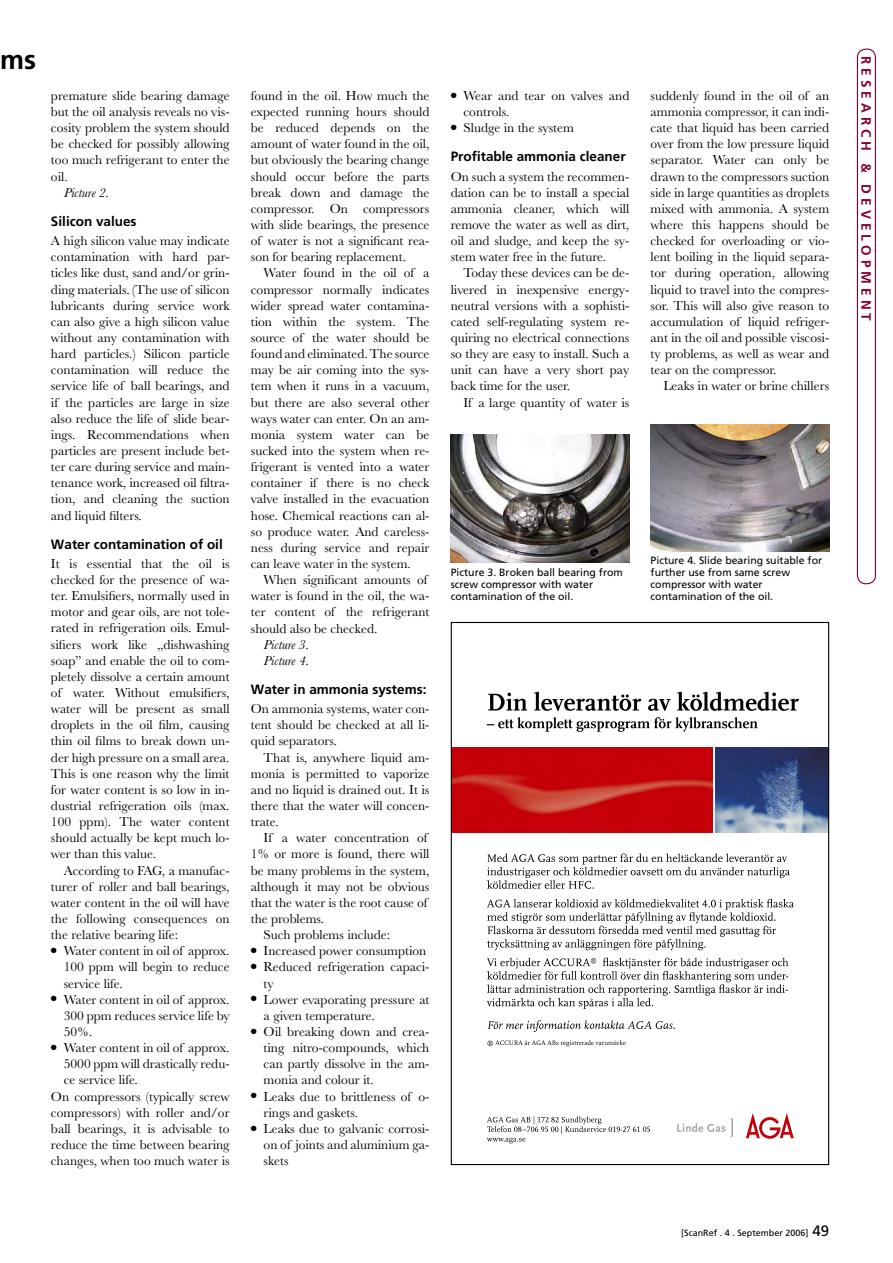
<style>
.page{position:relative;width:893px;height:1263px;background:#fff}
.page>*{position:absolute;margin:0;border:0;box-sizing:border-box;transform-origin:0 0}
.t1{font:700 27px "Frutiger";color:#000}
.t2{font:13.5px/16.2px "Baskerville MT Std";color:#000;text-align:justify}
.t3{font:700 13.5px "Frutiger";color:#000}
.t4{font:italic 13.5px/16.2px "Baskerville MT Std";color:#000}
.t5{font:700 13.5px "Frutiger";letter-spacing:.3em;color:#87002d}
.t6{font:10.5px/12px "Frutiger";color:#000}
.t7{font:9px "Frutiger";color:#000}
.s1{font-size:15px}
</style>
<div class="page">
<div style="left:857px;top:49px;width:19px;height:535px;border:1px solid #87002d;border-radius:9px"></div>
<img style="left:716px;top:747px;width:111px;height:85px">
<img style="left:453px;top:747px;width:259px;height:85px">
<svg style="left:677px;top:1118px;width:56px;height:19px"></svg>
<svg style="left:746px;top:1113px;width:48px;height:26px"></svg>
<svg style="left:487px;top:853px;width:303px;height:36px"></svg>
<svg style="left:487px;top:899px;width:307px;height:51px"></svg>
<svg style="left:487px;top:958px;width:301px;height:51px"></svg>
<svg style="left:488px;top:1020px;width:187px;height:12px"></svg>
<svg style="left:487px;top:1040px;width:139px;height:7px"></svg>
<svg style="left:487px;top:1116px;width:163px;height:28px"></svg>
<svg style="left:488px;top:692px;width:311px;height:19px"></svg>
<svg style="left:487px;top:717px;width:270px;height:15px"></svg>
<img style="left:451px;top:435px;width:178px;height:127px">
<img style="left:651px;top:424px;width:178px;height:128px">
<h1 class="t1" style="left:0;top:49px;width:37px">ms</h1>
<p class="t2" style="left:51px;top:89px;width:180px">premature slide bearing damage but the oil analysis reveals no vis&shy;cosity problem the system should be checked for possibly allowing too much refrigerant to enter the oil.</p>
<p class="t4" style="left:64px;top:185px;width:47px">Picture 2.</p>
<p class="t3" style="left:51px;top:216px;width:87px">Silicon values</p>
<p class="t2" style="left:51px;top:234px;width:180px">A high silicon value may indicate contamination with hard par&shy;ticles like dust, sand and/or grin&shy;ding materials. (The use of silicon lubricants during service work can also give a high silicon value without any contamination with hard particles.) Silicon particle contamination will reduce the service life of ball bearings, and if the particles are large in size also reduce the life of slide bear&shy;ings. Recommendations when particles are present include bet&shy;ter care during service and main&shy;tenance work, increased oil filtra&shy;tion, and cleaning the suction and liquid filters.</p>
<p class="t3" style="left:51px;top:539px;width:173px">Water contamination of oil</p>
<p class="t2" style="left:51px;top:557px;width:180px">It is essential that the oil is checked for the presence of wa&shy;ter. Emulsifiers, normally used in motor and gear oils, are not tole&shy;rated in refrigeration oils. Emul&shy;sifiers work like „dishwashing soap” and enable the oil to com&shy;pletely dissolve a certain amount of water. Without emulsifiers, water will be present as small droplets in the oil film, causing thin oil films to break down un&shy;der high pressure on a small area.<br>This is one reason why the limit for water content is so low in in&shy;dustrial refrigeration oils (max.<br>100 ppm). The water content should actually be kept much lo&shy;wer than this value.</p>
<p class="t2" style="left:51px;top:863px;width:180px;text-indent:13px">According to FAG, a manufac&shy;turer of roller and ball bearings, water content in the oil will have the following consequences on the relative bearing life:</p>
<p class="t2" style="left:64px;top:944px;width:167px;text-indent:-13px">● Water content in oil of approx.<br>100 ppm will begin to reduce service life.</p>
<p class="t2" style="left:64px;top:992px;width:167px;text-indent:-13px">● Water content in oil of approx.<br>300 ppm reduces service life by 50%.</p>
<p class="t2" style="left:51px;top:1041px;width:180px">● Water content in oil of approx.</p>
<p class="t2" style="left:64px;top:1057px;width:167px">5000 ppm will drastically redu-</p>
<p class="t2" style="left:64px;top:1073px;width:76px">ce service life.</p>
<p class="t2" style="left:51px;top:1089px;width:180px">On compressors (typically screw</p>
<p class="t2" style="left:51px;top:1105px;width:180px">compressors) with roller and/or</p>
<p class="t2" style="left:51px;top:1122px;width:180px">ball bearings, it is advisable to</p>
<p class="t2" style="left:51px;top:1138px;width:180px">reduce the time between bearing</p>
<p class="t2" style="left:51px;top:1154px;width:180px">changes, when too much water is</p>
<p class="t2" style="left:251px;top:89px;width:180px">found in the oil. How much the expected running hours should be reduced depends on the amount of water found in the oil, but obviously the bearing change should occur before the parts break down and damage the compressor. On compressors with slide bearings, the presence of water is not a significant rea&shy;son for bearing replacement.</p>
<p class="t2" style="left:251px;top:266px;width:180px;text-indent:13px">Water found in the oil of a compressor normally indicates wider spread water contamina&shy;tion within the system. The source of the water should be found and eliminated. The source may be air coming into the sys&shy;tem when it runs in a vacuum, but there are also several other ways water can enter. On an am&shy;monia system water can be sucked into the system when re&shy;frigerant is vented into a water container if there is no check valve installed in the evacuation hose. Chemical reactions can al&shy;so produce water. And careless&shy;ness during service and repair can leave water in the system.</p>
<p class="t2" style="left:251px;top:573px;width:180px;text-align:left;text-indent:13px">When significant amounts of water is found in the oil, the wa&shy;ter content of the refrigerant should also be checked.</p>
<p class="t4" style="left:264px;top:637px;width:47px">Picture 3.<br>Picture 4.</p>
<p class="t3" style="left:251px;top:684px;width:177px">Water in ammonia systems:</p>
<p class="t2" style="left:251px;top:702px;width:180px">On ammonia systems, water con&shy;tent should be checked at all li&shy;quid separators.</p>
<p class="t2" style="left:251px;top:750px;width:180px;text-indent:13px">That is, anywhere liquid am&shy;monia is permitted to vaporize and no liquid is drained out. It is there that the water will concen&shy;trate.</p>
<p class="t2" style="left:264px;top:831px;width:165px">If a water concentration of</p>
<p class="t2" style="left:251px;top:847px;width:180px">1% or more is found, there will</p>
<p class="t2" style="left:251px;top:863px;width:180px">be many problems in the system,</p>
<p class="t2" style="left:251px;top:879px;width:180px">although it may not be obvious</p>
<p class="t2" style="left:251px;top:896px;width:178px">that the water is the root cause of</p>
<p class="t2" style="left:251px;top:912px;width:75px">the problems.</p>
<p class="t2" style="left:264px;top:928px;width:128px">Such problems include:</p>
<p class="t2" style="left:251px;top:944px;width:177px">● Increased power consumption</p>
<p class="t2" style="left:264px;top:960px;width:167px;text-indent:-13px">● Reduced refrigeration capaci&shy;ty</p>
<p class="t2" style="left:264px;top:992px;width:167px;text-indent:-13px">● Lower evaporating pressure at a given temperature.</p>
<p class="t2" style="left:264px;top:1025px;width:167px;text-indent:-13px">● Oil breaking down and crea&shy;ting nitro-compounds, which can partly dissolve in the am&shy;monia and colour it.</p>
<p class="t2" style="left:264px;top:1089px;width:167px;text-indent:-13px">● Leaks due to brittleness of o&shy;rings and gaskets.</p>
<p class="t2" style="left:264px;top:1122px;width:167px;text-indent:-13px">● Leaks due to galvanic corrosi&shy;on of joints and aluminium ga&shy;skets</p>
<p class="t2" style="left:463px;top:89px;width:167px;text-indent:-13px">● Wear and tear on valves and controls.</p>
<p class="t2" style="left:451px;top:121px;width:125px">● Sludge in the system</p>
<p class="t3" style="left:451px;top:151px;width:176px">Profitable ammonia cleaner</p>
<p class="t2" style="left:451px;top:169px;width:180px">On such a system the recommen&shy;dation can be to install a special ammonia cleaner, which will remove the water as well as dirt, oil and sludge, and keep the sy&shy;stem water free in the future.</p>
<p class="t2" style="left:451px;top:266px;width:180px;text-indent:13px">Today these devices can be de&shy;livered in inexpensive energy&shy;neutral versions with a sophisti&shy;cated self-regulating system re&shy;quiring no electrical connections so they are easy to install. Such a unit can have a very short pay back time for the user.</p>
<p class="t2" style="left:463px;top:395px;width:167px">If a large quantity of water is</p>
<p class="t2" style="left:651px;top:89px;width:180px">suddenly found in the oil of an ammonia compressor, it can indi&shy;cate that liquid has been carried over from the low pressure liquid separator. Water can only be drawn to the compressors suction side in large quantities as droplets mixed with ammonia. A system where this happens should be checked for overloading or vio&shy;lent boiling in the liquid separa&shy;tor during operation, allowing liquid to travel into the compres&shy;sor. This will also give reason to accumulation of liquid refriger&shy;ant in the oil and possible viscosi&shy;ty problems, as well as wear and tear on the compressor.</p>
<p class="t2" style="left:663px;top:379px;width:167px">Leaks in water or brine chillers</p>
<p class="t6" style="left:451px;top:567px;width:174px">Picture 3. Broken ball bearing from screw compressor with water contamination of the oil.</p>
<p class="t6" style="left:651px;top:555px;width:173px">Picture 4. Slide bearing suitable for further use from same screw compressor with water contamination of the oil.</p>
<p class="t7" style="left:681px;top:1229px;width:149px">[ScanRef . 4 . September 2006] <span class="s1">49</span></p>
<p class="t5" style="left:872px;top:56px;width:267px;rotate:90deg">RESEARCH &amp; DEVELOPMENT</p>
</div>
